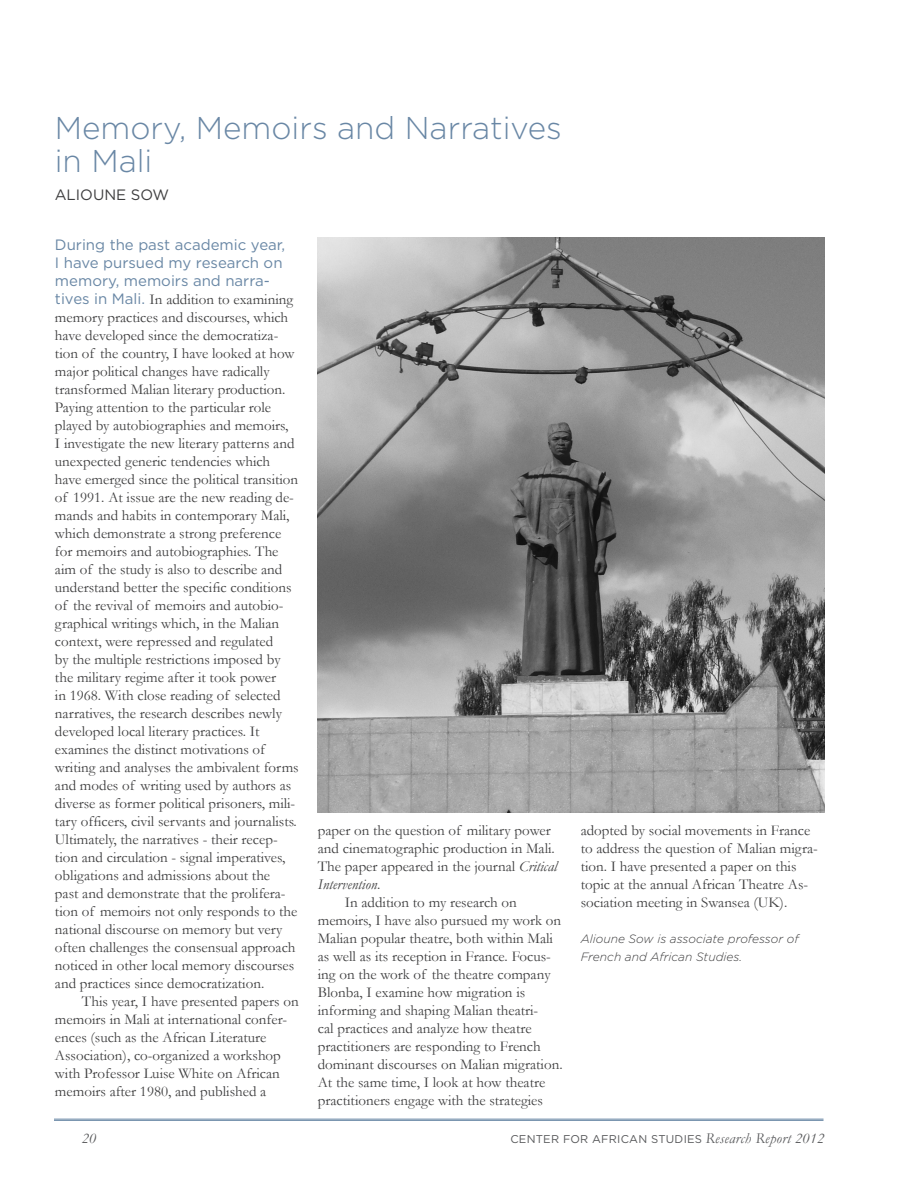
<style>
.page{position:relative;width:918px;height:1188px;background:#fff}
.page>*{position:absolute;margin:0;border:0;box-sizing:border-box;transform-origin:0 0}
.Large_Header{font:300 31.5px "Gotham";color:#6987a5}
.t1{font:15px/18px "Garamond";color:#3e3e3f}
.t2{font:15px "Gotham";color:#3e3e3f}
.t3{font:italic 15px "Garamond";color:#57585a}
.t4{font:italic 300 12px/18px "Gotham";color:#3e3e3f}
.t5{font:11.25px "Gotham";letter-spacing:.02em;color:#57585a}
.s1{font-family:"Gotham";color:#6987a5}
.s2{font-style:italic}
.s3{font-family:"Garamond";font-style:italic;font-size:15px}
</style>
<div class="page">
<hr style="left:54px;top:1119px;width:770px;height:1px;background:#6987a5">
<hr style="left:54px;top:1120px;width:770px;height:1px;background:#6987a5">
<img style="left:318px;top:238px;width:507px;height:574px">
<p class="Large_Header" style="left:55px;top:110px;width:509px">Memory, Memoirs and Narratives</p>
<p class="Large_Header" style="left:55px;top:143px;width:99px">in Mali</p>
<p class="t2" style="left:55px;top:186px;width:116px">ALIOUNE SOW</p>
<p class="t1" style="left:55px;top:236px;width:245px"><span class="s1">During the past academic year,<br>I have pursued my research on memory, memoirs and narra&shy;tives in Mali.</span> In addition to examining memory practices and discourses, which have developed since the democratiza&shy;tion of the country, I have looked at how major political changes have radically transformed Malian literary production.<br>Paying attention to the particular role played by autobiographies and memoirs,<br>I investigate the new literary patterns and unexpected generic tendencies which have emerged since the political transition of 1991. At issue are the new reading de&shy;mands and habits in contemporary Mali, which demonstrate a strong preference for memoirs and autobiographies. The aim of the study is also to describe and understand better the specific conditions of the revival of memoirs and autobio&shy;graphical writings which, in the Malian context, were repressed and regulated<br>by the multiple restrictions imposed by the military regime after it took power<br>in 1968. With close reading of selected narratives, the research describes newly developed local literary practices. It examines the distinct motivations of writing and analyses the ambivalent forms and modes of writing used by authors as diverse as former political prisoners, mili&shy;tary officers, civil servants and journalists.<br>Ultimately, the narratives - their recep&shy;tion and circulation - signal imperatives, obligations and admissions about the<br>past and demonstrate that the prolifera&shy;tion of memoirs not only responds to the national discourse on memory but very often challenges the consensual approach noticed in other local memory discourses and practices since democratization.</p>
<p class="t1" style="left:55px;top:992px;width:245px;text-indent:27px">This year, I have presented papers on memoirs in Mali at international confer&shy;ences (such as the African Literature Association), co-organized a workshop with Professor Luise White on African memoirs after 1980, and published a</p>
<p class="t1" style="left:318px;top:822px;width:241px">paper on the question of military power and cinematographic production in Mali.<br>The paper appeared in the journal <span class="s2">Critical Intervention</span>.</p>
<p class="t1" style="left:318px;top:894px;width:246px;text-indent:27px">In addition to my research on memoirs, I have also pursued my work on Malian popular theatre, both within Mali as well as its reception in France. Focus&shy;ing on the work of the theatre company Blonba, I examine how migration is informing and shaping Malian theatri-<br>cal practices and analyze how theatre practitioners are responding to French dominant discourses on Malian migration.<br>At the same time, I look at how theatre practitioners engage with the strategies</p>
<p class="t1" style="left:581px;top:822px;width:239px">adopted by social movements in France to address the question of Malian migra&shy;tion. I have presented a paper on this topic at the annual African Theatre As&shy;sociation meeting in Swansea (UK).</p>
<p class="t4" style="left:581px;top:930px;width:220px">Alioune Sow is associate professor of<br>French and African Studies.</p>
<p class="t3" style="left:82px;top:1129px;width:16px">20</p>
<p class="t5" style="left:510px;top:1133px;width:315px">CENTER FOR AFRICAN STUDIES <span class="s3">Research Report 2012</span></p>
</div>
